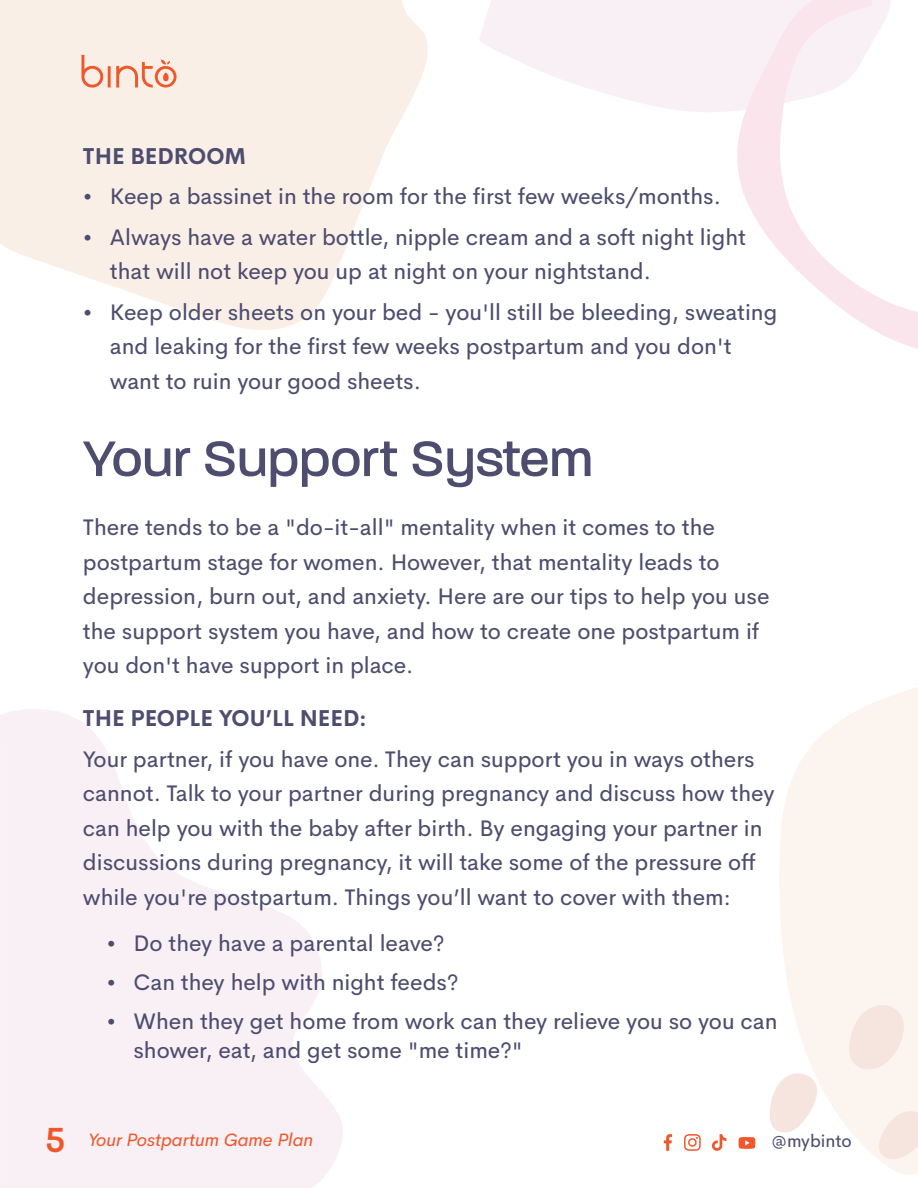
<style>
.page{position:relative;width:918px;height:1188px;background:#fff}
.page>*{position:absolute;margin:0;border:0;box-sizing:border-box;transform-origin:0 0}
.t1{font:500 54px "Paralucent";color:#4d4d6f}
.t2{font:600 34.5px "Cerebri Sans";color:#ee582b}
.t3{font:22.5px/34.5px "Cerebri Sans";color:#4d4d6f}
.t4{font:700 22.5px "Cerebri Sans";color:#4d4d6f}
.t5{font:italic 18px "Cerebri Sans";color:#ee582b}
.t6{font:17.7px "Cerebri Sans";color:#4d4d6f}
</style>
<div class="page">
<svg style="left:0;top:709px;width:343px;height:479px;fill:#f9f0f6"></svg>
<svg style="left:780px;top:687px;width:138px;height:488px;fill:#fcf4ef"></svg>
<svg style="left:0;top:0;width:428px;height:330px;fill:#faefe7"></svg>
<svg style="left:877px;top:1111px;width:41px;height:48px"></svg>
<svg style="left:770px;top:1072px;width:49px;height:61px"></svg>
<svg style="left:479px;top:0;width:255px;height:112px;fill:#f9f0f6"></svg>
<svg style="left:849px;top:1003px;width:56px;height:68px"></svg>
<svg style="left:734px;top:0;width:184px;height:349px"></svg>
<svg style="left:664px;top:1134px;width:8px;height:17px"></svg>
<svg style="left:684px;top:1134px;width:17px;height:17px"></svg>
<svg style="left:711px;top:1134px;width:16px;height:17px"></svg>
<svg style="left:739px;top:1137px;width:16px;height:12px"></svg>
<svg style="left:81px;top:55px;width:22px;height:33px"></svg>
<hr style="left:108px;top:66px;width:3px;height:21px;background:#ee582b">
<svg style="left:116px;top:60px;width:61px;height:28px;background:#f6c2af"></svg>
<p class="t4" style="left:83px;top:138px;width:165px">THE BEDROOM</p>
<p class="t3" style="left:83px;top:177px;width:639px">• Keep a bassinet in the room for the first few weeks/months.</p>
<p class="t3" style="left:110px;top:218px;width:637px;text-indent:-27px">• Always have a water bottle, nipple cream and a soft night light that will not keep you up at night on your nightstand.</p>
<p class="t3" style="left:110px;top:293px;width:669px;text-indent:-27px">• Keep older sheets on your bed - you'll still be bleeding, sweating and leaking for the first few weeks postpartum and you don't want to ruin your good sheets.</p>
<h1 class="t1" style="left:83px;top:426px;width:511px">Your Support System</h1>
<p class="t3" style="left:83px;top:508px;width:688px">There tends to be a "do-it-all" mentality when it comes to the postpartum stage for women. However, that mentality leads to depression, burn out, and anxiety. Here are our tips to help you use the support system you have, and how to create one postpartum if you don't have support in place.</p>
<p class="t4" style="left:83px;top:700px;width:285px">THE PEOPLE YOU’LL NEED:</p>
<p class="t3" style="left:83px;top:740px;width:693px">Your partner, if you have one. They can support you in ways others cannot. Talk to your partner during pregnancy and discuss how they can help you with the baby after birth. By engaging your partner in discussions during pregnancy, it will take some of the pressure off while you're postpartum. Things you’ll want to cover with them:</p>
<p class="t3" style="left:107px;top:924px;width:340px">• Do they have a parental leave?</p>
<p class="t3" style="left:107px;top:963px;width:353px">• Can they help with night feeds?</p>
<p class="t3" style="left:134px;top:1005px;width:646px;line-height:28.5px;text-indent:-27px">• When they get home from work can they relieve you so you can shower, eat, and get some "me time?"</p>
<h2 class="t2" style="left:45px;top:1113px;width:22px">5</h2>
<p class="t6" style="left:772px;top:1127px;width:82px">@mybinto</p>
<p class="t5" style="left:88px;top:1125px;width:227px">Your Postpartum Game Plan</p>
</div>
